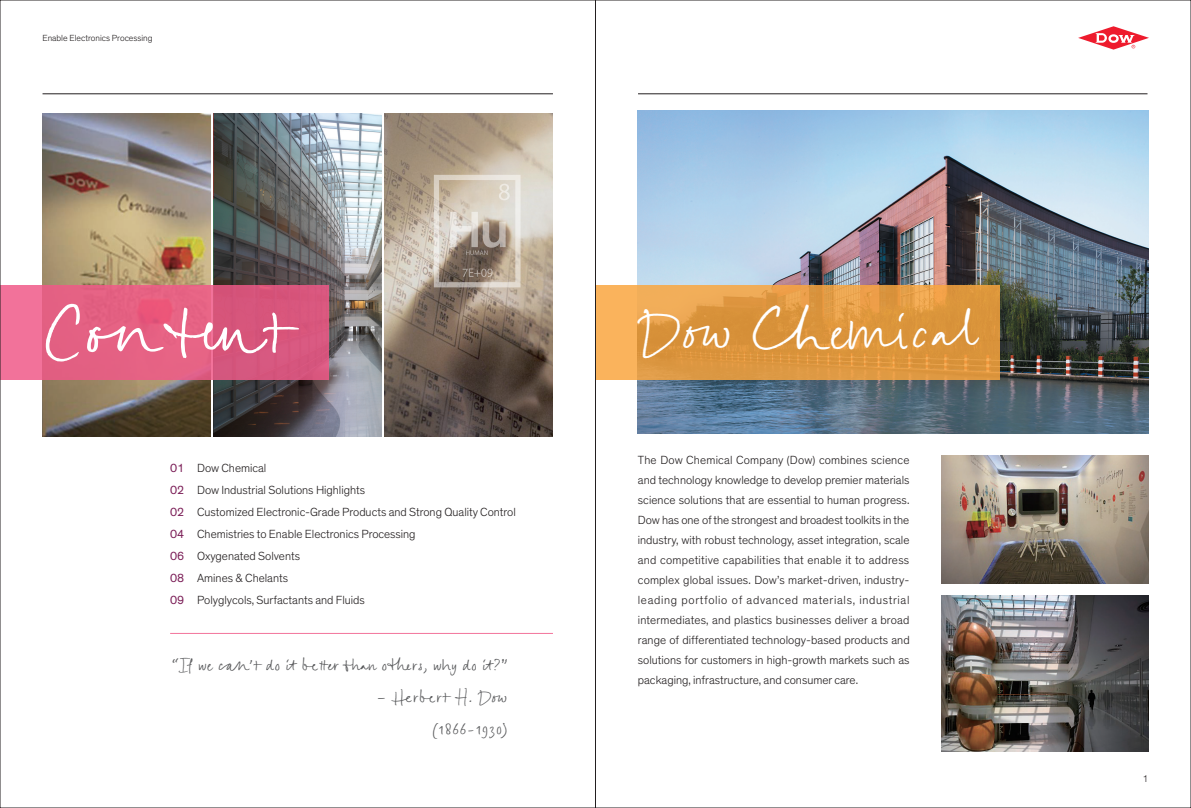
<style>
.page{position:relative;width:1191px;height:808px;background:#fff}
.page>*{position:absolute;margin:0;border:0;box-sizing:border-box;transform-origin:0 0}
.t1{font:50px "Dow Script";color:#fff}
.t2{font:38.5px "Dow Script";color:#fff}
.t3{font:300 12px/20px "Dow Corporate";color:#231f20;text-align:justify}
.t4{font:12px "Dow Script";color:#57585a}
.t5{font:300 10px "Dow Corporate";color:#231f20}
.t6{font:300 9px "Dow Corporate";color:#231f20}
.s1{font-weight:400;color:#7b1e57}
</style>
<div class="page">
<img style="left:638px;top:111px;width:510px;height:323px">
<svg style="left:597px;top:285px;width:402px;height:95px;background:#e19b44"></svg>
<svg style="left:1078px;top:26px;width:71px;height:24px"></svg>
<hr style="left:638px;top:94px;width:509px;height:1px;background:#231f20">
<hr style="left:43px;top:94px;width:510px;height:1px;background:#231f20">
<img style="left:941px;top:595px;width:207px;height:156px">
<img style="left:941px;top:455px;width:207px;height:128px">
<img style="left:43px;top:113px;width:168px;height:324px">
<img style="left:213px;top:113px;width:169px;height:324px">
<img style="left:384px;top:113px;width:169px;height:324px">
<div style="left:0;top:285px;width:329px;height:95px;background:linear-gradient(to right,#ef6c8f,#d55278)"></div>
<hr style="left:170px;top:633px;width:383px;height:1px;background:#f05988">
<svg style="left:434px;top:175px;width:86px;height:112px;background:#bdb2a5"></svg>
<p class="t6" style="left:43px;top:33px;width:111px">Enable Electronics Processing</p>
<h1 class="t1" style="left:43px;top:305px;width:250px">Content</h1>
<p class="t3" style="left:170px;top:457px;width:347px;line-height:22px;text-align:left"><span class="s1">01</span> Dow Chemical<br><span class="s1">02</span> Dow Industrial Solutions Highlights<br><span class="s1">02</span> Customized Electronic-Grade Products and Strong Quality Control <span class="s1">04</span> Chemistries to Enable Electronics Processing<br><span class="s1">06</span> Oxygenated Solvents<br><span class="s1">08</span> Amines &amp; Chelants<br><span class="s1">09</span> Polyglycols, Surfactants and Fluids</p>
<p class="t4" style="left:172px;top:658px;width:337px">“If we can’t do it better than others, why do it?”</p>
<p class="t4" style="left:377px;top:690px;width:132px">– Herbert H. Dow</p>
<p class="t4" style="left:432px;top:722px;width:77px">(1866-1930)</p>
<h2 class="t2" style="left:638px;top:311px;width:344px">Dow Chemical</h2>
<p class="t3" style="left:638px;top:450px;width:273px">The Dow Chemical Company (Dow) combines science and technology knowledge to develop premier materials science solutions that are essential to human progress.<br>Dow has one of the strongest and broadest toolkits in the industry, with robust technology, asset integration, scale and competitive capabilities that enable it to address complex global issues. Dow’s market-driven, industry&shy;leading portfolio of advanced materials, industrial intermediates, and plastics businesses deliver a broad range of differentiated technology-based products and solutions for customers in high-growth markets such as packaging, infrastructure, and consumer care.</p>
<p class="t5" style="left:1142px;top:773px;width:7px">1</p>
</div>
